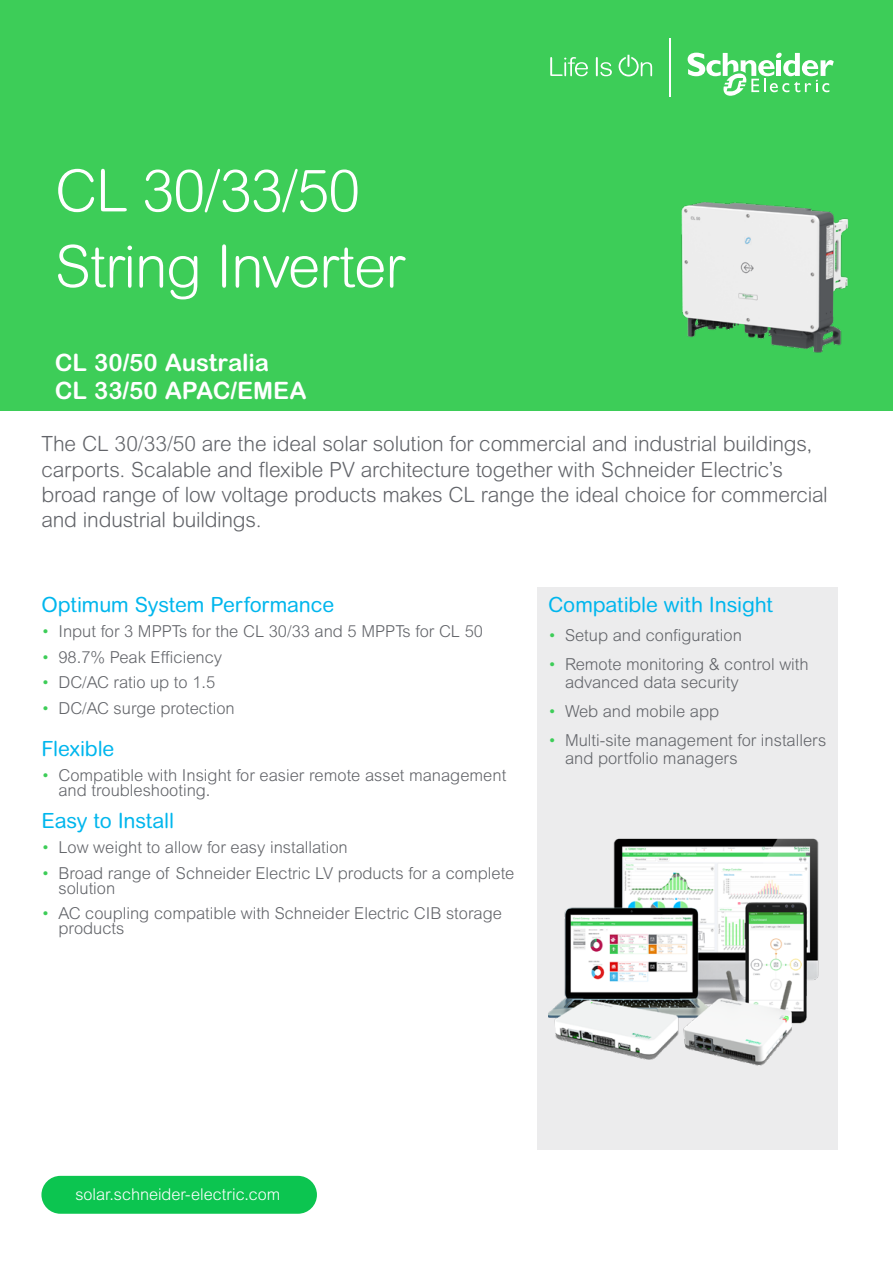
<style>
.page{position:relative;width:893px;height:1263px;background:#fff}
.page>*{position:absolute;margin:0;border:0;box-sizing:border-box;transform-origin:0 0}
.t1{font:300 58.5px/75.6px "Arial Rounded MT Pro";letter-spacing:-.02em;color:#fff}
.t2{font:700 24px/28.8px "Arial Rounded MT Pro";letter-spacing:-.005em;color:#fff}
.t3{font:300 21px/25.2px "Arial Rounded MT Pro";letter-spacing:-.01em;color:#626469}
.t4{font:21px "Arial Rounded MT Pro";letter-spacing:-.005em;color:#00b6ed}
.t5{font:300 16.5px/15px "Arial MT Std";color:#626469}
.t6{font:300 16.35px "Arial MT Std";color:#fff}
.s1{color:#3dcd58}
</style>
<div class="page">
<div style="left:538px;top:587px;width:300px;height:563px;background:#ececed"></div>
<div style="left:0;top:0;width:893px;height:410px;background:#3dcd58"></div>
<img style="left:681px;top:202px;width:168px;height:151px">
<svg style="left:550px;top:57px;width:38px;height:19px"></svg>
<svg style="left:596px;top:57px;width:16px;height:19px"></svg>
<svg style="left:619px;top:55px;width:33px;height:21px"></svg>
<svg style="left:688px;top:52px;width:146px;height:44px"></svg>
<hr style="left:669px;top:38px;width:1px;height:58px;background:#fff">
<div style="left:41px;top:1176px;width:276px;height:38px;background:#0cc550;border-radius:19px"></div>
<img style="left:548px;top:838px;width:271px;height:228px">
<h1 class="t1" style="left:55px;top:155px;width:351px">CL 30/33/50<br>String Inverter</h1>
<h2 class="t2" style="left:55px;top:348px;width:253px">CL 30/50 Australia<br>CL 33/50 APAC/EMEA</h2>
<p class="t3" style="left:41px;top:432px;width:788px">The CL 30/33/50 are the ideal solar solution for commercial and industrial buildings, carports. Scalable and flexible PV architecture together with Schneider Electric’s broad range of low voltage products makes CL range the ideal choice for commercial and industrial buildings.</p>
<p class="t4" style="left:41px;top:592px;width:294px">Optimum System Performance</p>
<p class="t5" style="left:41px;top:623px;width:443px"><span class="s1">•</span> Input for 3 MPPTs for the CL 30/33 and 5 MPPTs for CL 50</p>
<p class="t5" style="left:41px;top:649px;width:182px"><span class="s1">•</span> 98.7% Peak Efficiency</p>
<p class="t5" style="left:41px;top:675px;width:175px"><span class="s1">•</span> DC/AC ratio up to 1.5</p>
<p class="t5" style="left:41px;top:701px;width:195px"><span class="s1">•</span> DC/AC surge protection</p>
<p class="t4" style="left:41px;top:736px;width:74px">Flexible</p>
<p class="t5" style="left:58px;top:767px;width:449px;text-indent:-17px"><span class="s1">•</span> Compatible with Insight for easier remote asset management and troubleshooting.</p>
<p class="t4" style="left:41px;top:808px;width:134px">Easy to Install</p>
<p class="t5" style="left:41px;top:839px;width:308px"><span class="s1">•</span> Low weight to allow for easy installation</p>
<p class="t5" style="left:58px;top:865px;width:457px;text-indent:-17px"><span class="s1">•</span> Broad range of Schneider Electric LV products for a complete solution</p>
<p class="t5" style="left:58px;top:906px;width:445px;text-indent:-17px"><span class="s1">•</span> AC coupling compatible with Schneider Electric CIB storage products</p>
<p class="t4" style="left:548px;top:592px;width:226px">Compatible with Insight</p>
<p class="t5" style="left:548px;top:628px;width:195px"><span class="s1">•</span> Setup and configuration</p>
<p class="t5" style="left:565px;top:655px;width:245px;line-height:18px;text-indent:-17px"><span class="s1">•</span> Remote monitoring &amp; control with advanced data security</p>
<p class="t5" style="left:548px;top:703px;width:173px"><span class="s1">•</span> Web and mobile app</p>
<p class="t5" style="left:565px;top:731px;width:263px;line-height:18px;text-indent:-17px"><span class="s1">•</span> Multi-site management for installers and portfolio managers</p>
<p class="t6" style="left:75px;top:1184px;width:207px">solar.schneider-electric.com</p>
</div>
